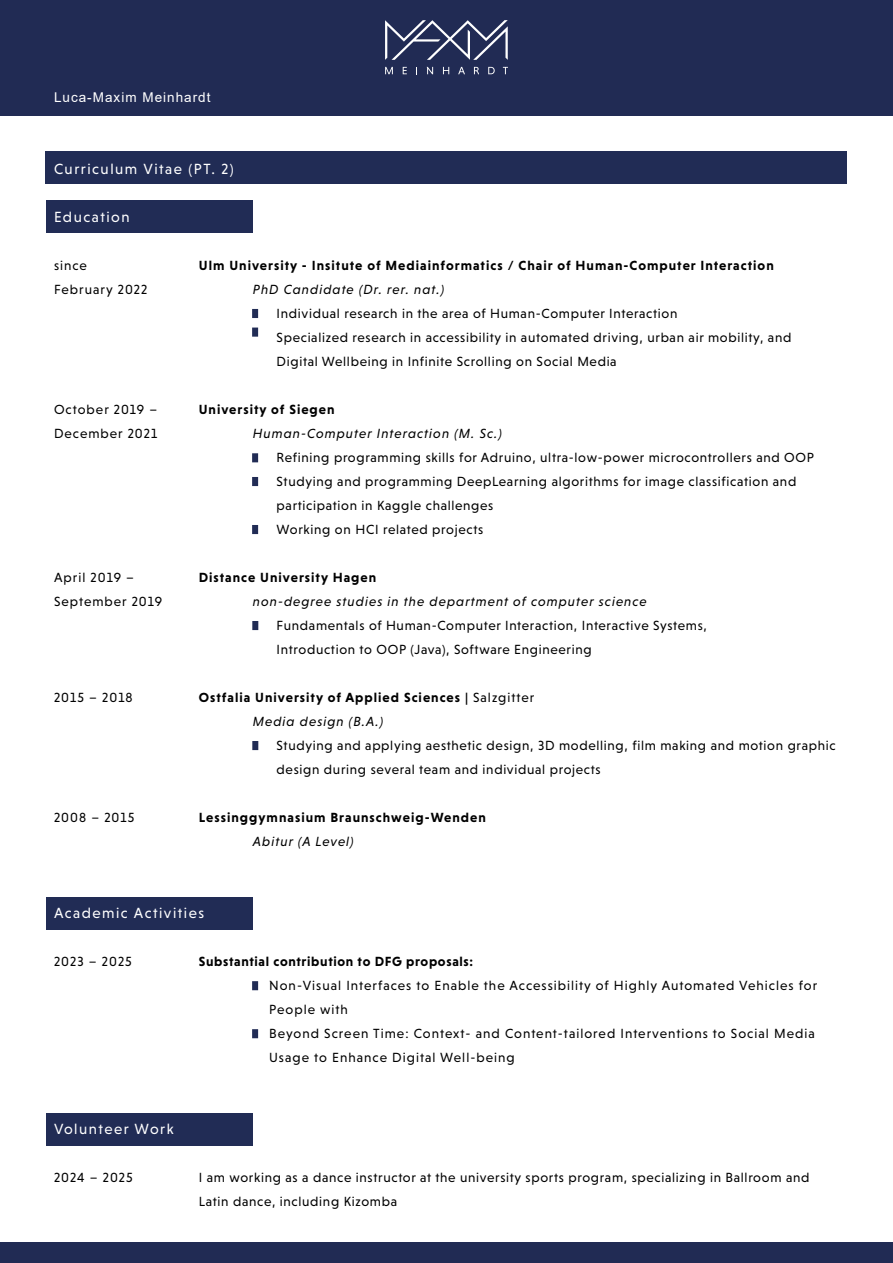
<style>
.page{position:relative;width:893px;height:1263px;background:#fff}
.page>*{position:absolute;margin:0;border:0;box-sizing:border-box;transform-origin:0 0}
.t1{font:15px "Niveau Grotesk";letter-spacing:.1em;color:#fff}
.t2{font:13.5px/24px "Niveau Grotesk";letter-spacing:.05em;color:#000}
.t3{font:13.5px/24px "Niveau Grotesk";letter-spacing:.075em;color:#000}
.t4{font:700 13.5px/24px "Niveau Grotesk";letter-spacing:.075em;color:#000}
.t5{font:italic 13.5px "Niveau Grotesk";letter-spacing:.075em;color:#000}
.t6{font:700 13.5px "Niveau Grotesk";letter-spacing:.05em;color:#000}
.t7{font:13.5px "Arial";letter-spacing:.075em;color:#fff}
.s1{font-weight:400}
.s2{font-weight:400;font-style:italic}
</style>
<div class="page">
<div style="left:0;top:0;width:893px;height:115px;background:#212b54"></div>
<svg style="left:385px;top:67px;width:8px;height:7px"></svg>
<svg style="left:403px;top:67px;width:4px;height:7px"></svg>
<svg style="left:427px;top:67px;width:6px;height:7px"></svg>
<svg style="left:443px;top:67px;width:6px;height:7px"></svg>
<svg style="left:458px;top:67px;width:7px;height:7px"></svg>
<svg style="left:474px;top:67px;width:5px;height:7px"></svg>
<svg style="left:488px;top:67px;width:7px;height:7px"></svg>
<svg style="left:503px;top:67px;width:5px;height:7px"></svg>
<svg style="left:385px;top:20px;width:123px;height:40px"></svg>
<div style="left:0;top:1242px;width:893px;height:21px;background:#212b54"></div>
<div style="left:46px;top:200px;width:206px;height:32px;background:#212c55"></div>
<div style="left:46px;top:898px;width:206px;height:32px;background:#212c55"></div>
<div style="left:46px;top:1113px;width:206px;height:33px;background:#212c55"></div>
<div style="left:46px;top:152px;width:801px;height:32px;background:#212c55"></div>
<div style="left:252px;top:621px;width:6px;height:9px;background:#212c55"></div>
<div style="left:252px;top:741px;width:6px;height:9px;background:#212c55"></div>
<div style="left:252px;top:981px;width:6px;height:9px;background:#212c55"></div>
<div style="left:252px;top:1029px;width:6px;height:9px;background:#212c55"></div>
<div style="left:252px;top:453px;width:6px;height:9px;background:#212c55"></div>
<div style="left:252px;top:309px;width:6px;height:9px;background:#212c55"></div>
<div style="left:252px;top:328px;width:6px;height:9px;background:#212c55"></div>
<div style="left:252px;top:477px;width:6px;height:9px;background:#212c55"></div>
<div style="left:252px;top:525px;width:6px;height:9px;background:#212c55"></div>
<p class="t7" style="left:54px;top:88px;width:158px">Luca-Maxim Meinhardt</p>
<p class="t1" style="left:54px;top:160px;width:181px">Curriculum Vitae (PT. 2)</p>
<p class="t1" style="left:54px;top:208px;width:77px">Education</p>
<p class="t3" style="left:54px;top:253px;width:95px">since<br>February 2022</p>
<p class="t3" style="left:54px;top:397px;width:105px">October 2019 –<br>December 2021</p>
<p class="t4" style="left:199px;top:253px;width:576px">Ulm University - Insitute of Mediainformatics / Chair of Human-Computer Interaction</p>
<p class="t5" style="left:253px;top:282px;width:193px">PhD Candidate (Dr. rer. nat.)</p>
<p class="t2" style="left:277px;top:301px;width:516px">Individual research in the area of Human-Computer Interaction<br>Specialized research in accessibility in automated driving, urban air mobility, and<br>Digital Wellbeing in Infinite Scrolling on Social Media</p>
<p class="t4" style="left:199px;top:397px;width:137px">University of Siegen</p>
<p class="t5" style="left:253px;top:426px;width:251px">Human-Computer Interaction (M. Sc.)</p>
<p class="t2" style="left:277px;top:445px;width:539px">Refining programming skills for Adruino, ultra-low-power microcontrollers and OOP Studying and programming DeepLearning algorithms for image classification and participation in Kaggle challenges<br>Working on HCI related projects</p>
<p class="t3" style="left:54px;top:565px;width:110px">April 2019 –<br>September 2019</p>
<p class="t4" style="left:199px;top:565px;width:179px">Distance University Hagen</p>
<p class="t5" style="left:253px;top:594px;width:395px">non-degree studies in the department of computer science</p>
<p class="t3" style="left:54px;top:685px;width:80px">2015 – 2018</p>
<p class="t3" style="left:54px;top:805px;width:82px">2008 – 2015</p>
<p class="t2" style="left:277px;top:613px;width:432px">Fundamentals of Human-Computer Interaction, Interactive Systems,<br>Introduction to OOP (Java), Software Engineering</p>
<p class="t4" style="left:253px;top:685px;width:283px;text-indent:-54px">Ostfalia University of Applied Sciences | <span class="s1">Salzgitter<br></span><span class="s2">Media design (B.A.)</span></p>
<p class="t2" style="left:277px;top:733px;width:560px">Studying and applying aesthetic design, 3D modelling, film making and motion graphic design during several team and individual projects</p>
<p class="t4" style="left:199px;top:805px;width:289px">Lessinggymnasium Braunschweig-Wenden</p>
<p class="t5" style="left:253px;top:834px;width:102px">Abitur (A Level)</p>
<p class="t1" style="left:54px;top:904px;width:152px">Academic Activities</p>
<p class="t3" style="left:54px;top:949px;width:79px">2023 – 2025</p>
<p class="t1" style="left:54px;top:1120px;width:121px">Volunteer Work</p>
<p class="t3" style="left:54px;top:1165px;width:80px">2024 – 2025</p>
<p class="t6" style="left:199px;top:954px;width:276px">Substantial contribution to DFG proposals:</p>
<p class="t3" style="left:269px;top:973px;width:550px">Non-Visual Interfaces to Enable the Accessibility of Highly Automated Vehicles for People with<br>Beyond Screen Time: Context- and Content-tailored Interventions to Social Media Usage to Enhance Digital Well-being</p>
<p class="t2" style="left:199px;top:1165px;width:612px">I am working as a dance instructor at the university sports program, specializing in Ballroom and<br>Latin dance, including Kizomba</p>
</div>
